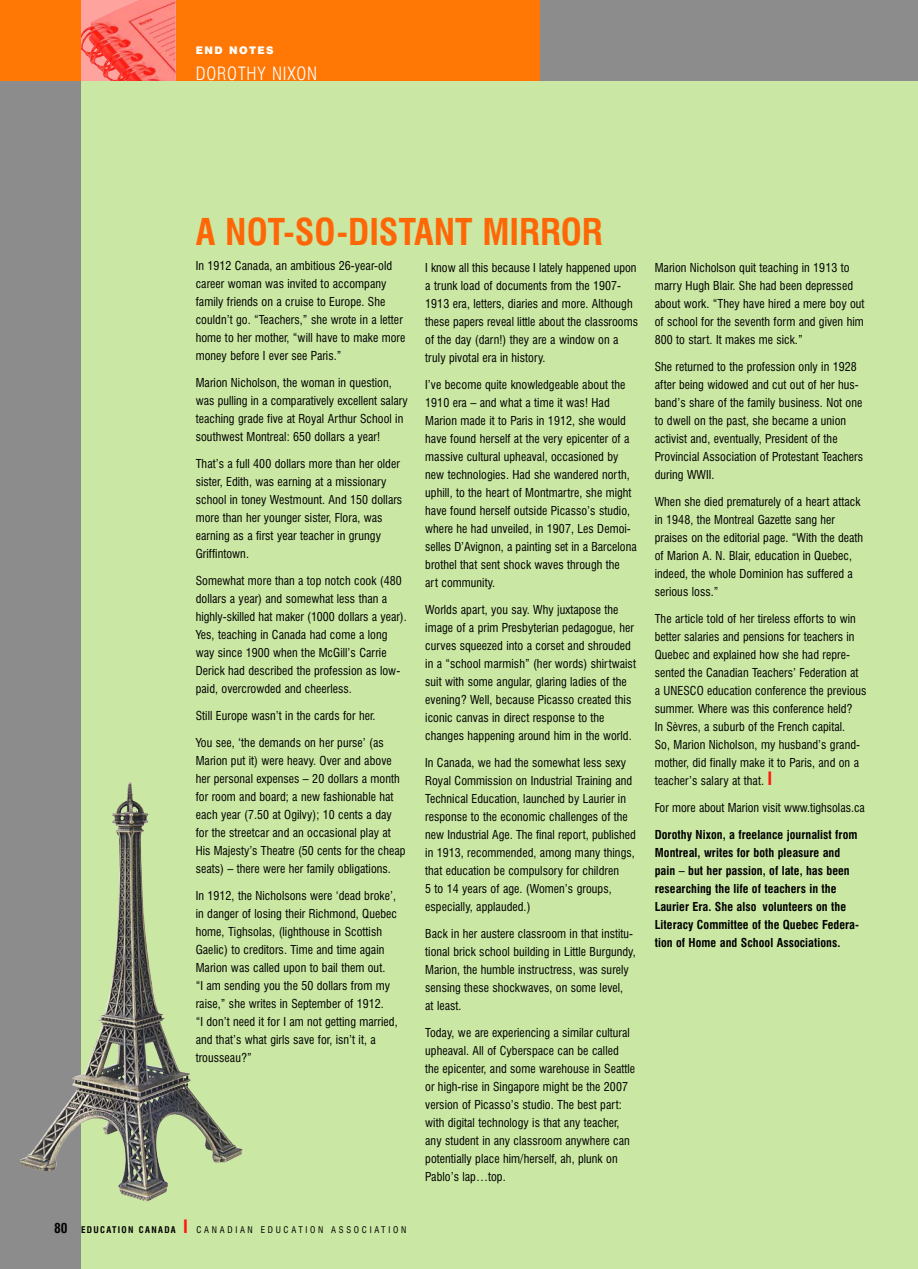
<style>
.page{position:relative;width:918px;height:1269px;background:#8c8c8c}
.page>*{position:absolute;margin:0;border:0;box-sizing:border-box;transform-origin:0 0}
.t1{font:700 condensed 36px "Swiss 721 BT";color:#ff6606}
.t2{font:300 condensed 18px "Swiss 721 BT";letter-spacing:.045em;color:#fff}
.t3{font:condensed 12px/18px "Swiss 721 BT";letter-spacing:.005em;color:#000}
.t4{font:700 condensed 12px/18px "Swiss 721 BT";letter-spacing:.005em;color:#000}
.t5{font:900 10.5px "Swiss 721 BT";letter-spacing:.13em;color:#fff}
.t6{font:condensed 9px "Swiss 721 BT";letter-spacing:.3em;color:#000}
.s1{font-weight:700;font-size:13.5px}
.s2{font-weight:700}
.s3{font-weight:700;font-size:18px;color:#ff190d}
</style>
<div class="page">
<div style="left:81px;top:81px;width:837px;height:1188px;background:#cae7a3"></div>
<div style="left:0;top:0;width:540px;height:81px;background:#ff7806"></div>
<img style="left:81px;top:0;width:95px;height:81px">
<img style="left:133px;top:800px;width:110px;height:350px">
<p class="t5" style="left:196px;top:47px;width:79px">END NOTES</p>
<h2 class="t2" style="left:196px;top:67px;width:123px">DOROTHY NIXON</h2>
<h1 class="t1" style="left:196px;top:220px;width:408px">A NOT-SO-DISTANT MIRROR</h1>
<p class="t3" style="left:196px;top:258px;width:211px">In 1912 Canada, an ambitious 26-year-old career woman was invited to accompany family friends on a cruise to Europe. She couldn’t go. “Teachers,” she wrote in a letter home to her mother, “will have to make more money before I ever see Paris.”</p>
<p class="t3" style="left:196px;top:375px;width:214px">Marion Nicholson, the woman in question, was pulling in a comparatively excellent salary teaching grade five at Royal Arthur School in southwest Montreal: 650 dollars a year!</p>
<p class="t3" style="left:196px;top:456px;width:208px">That’s a full 400 dollars more than her older sister, Edith, was earning at a missionary school in toney Westmount. And 150 dollars more than her younger sister, Flora, was earning as a first year teacher in grungy Griffintown.</p>
<p class="t3" style="left:196px;top:573px;width:213px">Somewhat more than a top notch cook (480 dollars a year) and somewhat less than a highly-skilled hat maker (1000 dollars a year).<br>Yes, teaching in Canada had come a long way since 1900 when the McGill’s Carrie Derick had described the profession as low&shy;paid, overcrowded and cheerless.</p>
<p class="t3" style="left:196px;top:708px;width:181px">Still Europe wasn’t in the cards for her.</p>
<p class="t3" style="left:196px;top:735px;width:211px">You see, ‘the demands on her purse’ (as Marion put it) were heavy. Over and above her personal expenses – 20 dollars a month for room and board; a new fashionable hat each year (7.50 at Ogilvy); 10 cents a day for the streetcar and an occasional play at His Majesty’s Theatre (50 cents for the cheap seats) – there were her family obligations.</p>
<p class="t3" style="left:196px;top:888px;width:204px">In 1912, the Nicholsons were ‘dead broke’, in danger of losing their Richmond, Quebec home, Tighsolas, (lighthouse in Scottish Gaelic) to creditors. Time and time again Marion was called upon to bail them out.<br>“I am sending you the 50 dollars from my raise,” she writes in September of 1912.<br>“I don’t need it for I am not getting married, and that’s what girls save for, isn’t it, a trousseau?”</p>
<p class="t6" style="left:54px;top:1227px;width:354px"><span class="s1">80</span> <span class="s2">EDUCATION CANADA</span> <span class="s3">I</span> CANADIAN EDUCATION ASSOCIATION</p>
<p class="t3" style="left:425px;top:260px;width:214px">I know all this because I lately happened upon a trunk load of documents from the 1907- 1913 era, letters, diaries and more. Although these papers reveal little about the classrooms of the day (darn!) they are a window on a truly pivotal era in history.</p>
<p class="t3" style="left:425px;top:377px;width:213px">I’ve become quite knowledgeable about the 1910 era – and what a time it was! Had Marion made it to Paris in 1912, she would have found herself at the very epicenter of a massive cultural upheaval, occasioned by new technologies. Had she wandered north, uphill, to the heart of Montmartre, she might have found herself outside Picasso’s studio, where he had unveiled, in 1907, Les Demoi&shy;selles D’Avignon, a painting set in a Barcelona brothel that sent shock waves through the<br>art community.</p>
<p class="t3" style="left:425px;top:602px;width:212px">Worlds apart, you say. Why juxtapose the image of a prim Presbyterian pedagogue, her curves squeezed into a corset and shrouded in a “school marmish” (her words) shirtwaist suit with some angular, glaring ladies of the evening? Well, because Picasso created this iconic canvas in direct response to the changes happening around him in the world.</p>
<p class="t3" style="left:425px;top:755px;width:212px">In Canada, we had the somewhat less sexy Royal Commission on Industrial Training and Technical Education, launched by Laurier in response to the economic challenges of the new Industrial Age. The final report, published in 1913, recommended, among many things, that education be compulsory for children<br>5 to 14 years of age. (Women’s groups, especially, applauded.)</p>
<p class="t3" style="left:425px;top:926px;width:212px">Back in her austere classroom in that institu&shy;tional brick school building in Little Burgundy, Marion, the humble instructress, was surely sensing these shockwaves, on some level,<br>at least.</p>
<p class="t3" style="left:425px;top:1025px;width:211px">Today, we are experiencing a similar cultural upheaval. All of Cyberspace can be called the epicenter, and some warehouse in Seattle or high-rise in Singapore might be the 2007 version of Picasso’s studio. The best part: with digital technology is that any teacher, any student in any classroom anywhere can potentially place him/herself, ah, plunk on Pablo’s lap…top.</p>
<p class="t3" style="left:655px;top:260px;width:211px">Marion Nicholson quit teaching in 1913 to marry Hugh Blair. She had been depressed about work. “They have hired a mere boy out of school for the seventh form and given him 800 to start. It makes me sick.”</p>
<p class="t3" style="left:655px;top:359px;width:210px">She returned to the profession only in 1928 after being widowed and cut out of her hus&shy;band’s share of the family business. Not one to dwell on the past, she became a union activist and, eventually, President of the Provincial Association of Protestant Teachers during WWII.</p>
<p class="t3" style="left:655px;top:494px;width:210px">When she died prematurely of a heart attack in 1948, the Montreal Gazette sang her praises on the editorial page. “With the death of Marion A. N. Blair, education in Quebec, indeed, the whole Dominion has suffered a serious loss.”</p>
<p class="t3" style="left:655px;top:611px;width:213px">The article told of her tireless efforts to win better salaries and pensions for teachers in Quebec and explained how she had repre&shy;sented the Canadian Teachers’ Federation at a UNESCO education conference the previous summer. Where was this conference held?<br>In Sèvres, a suburb of the French capital.<br>So, Marion Nicholson, my husband’s grand&shy;mother, did finally make it to Paris, and on a teacher’s salary at that. <span class="s3">I</span></p>
<p class="t3" style="left:655px;top:800px;width:212px">For more about Marion visit www.tighsolas.ca</p>
<p class="t4" style="left:655px;top:827px;width:206px">Dorothy Nixon, a freelance journalist from Montreal, writes for both pleasure and pain – but her passion, of late, has been researching the life of teachers in the Laurier Era. She also volunteers on the Literacy Committee of the Quebec Federa&shy;tion of Home and School Associations.</p>
</div>
